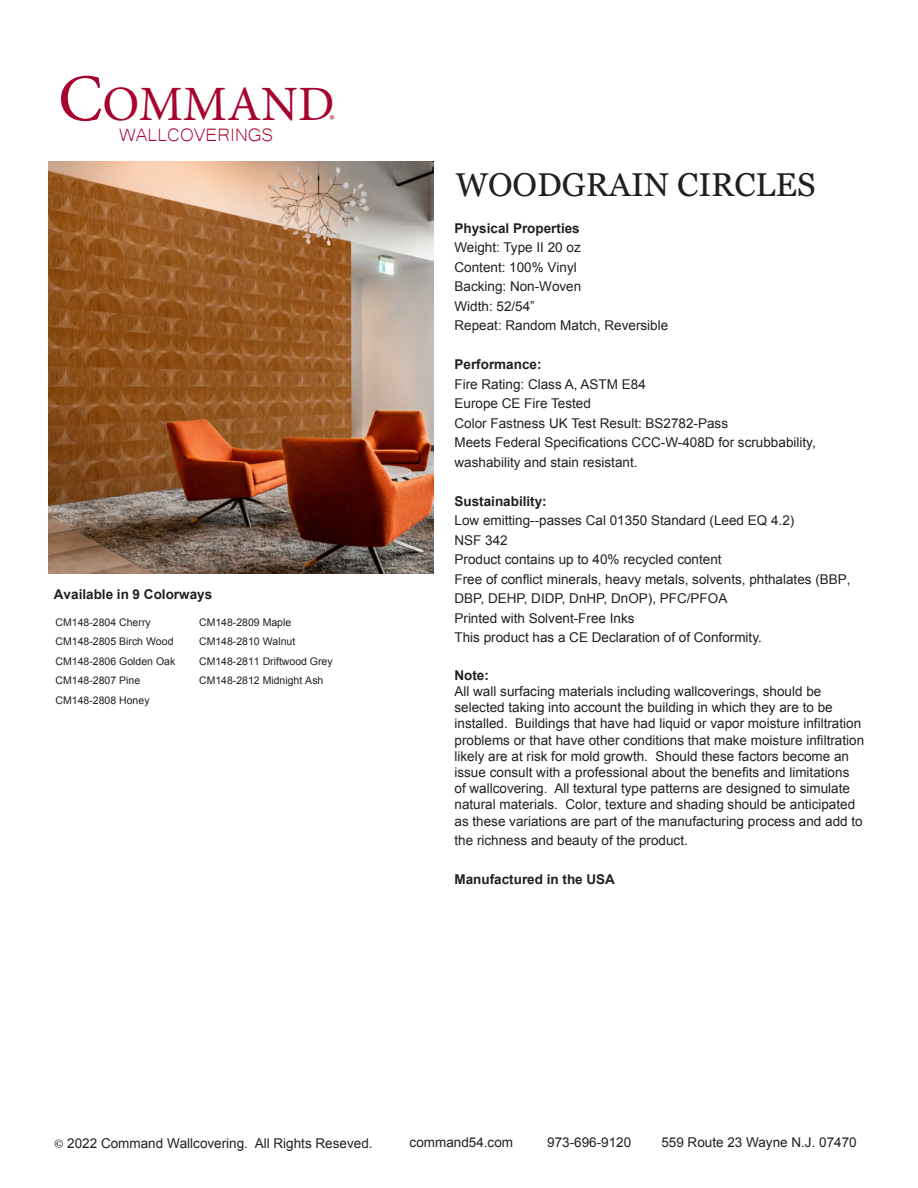
<style>
.page{position:relative;width:918px;height:1188px;background:#fff}
.page>*{position:absolute;margin:0;border:0;box-sizing:border-box;transform-origin:0 0}
.t1{font:49.35px "Minion Pro";color:#a7032f}
.t2{font:33px "Georgia";color:#231f20}
.t3{font:23.25px "Microsoft Yi Baiti";color:#a7032f}
.t4{font:16.5px "Minion Pro";color:#a7032f}
.t5{font:13.5px/19.5px "Arial";color:#231f20}
.t6{font:700 13.5px "Arial";color:#231f20}
.t7{font:10.5px/19.5px "Arial";color:#231f20}
.s1{font-size:66.75px}
.s2{font-weight:700}
.s3{font-family:"Minion Pro"}
</style>
<div class="page">
<img style="left:48px;top:161px;width:386px;height:413px">
<p class="t1" style="left:58px;top:71px;width:278px"><span class="s1">C</span>OMMAND</p>
<p class="t3" style="left:119px;top:122px;width:156px">WALLCOVERINGS</p>
<p class="t4" style="left:329px;top:110px;width:7px">®</p>
<p class="t6" style="left:54px;top:585px;width:160px">Available in 9 Colorways</p>
<p class="t7" style="left:56px;top:613px;width:121px">CM148-2804 Cherry<br>CM148-2805 Birch Wood<br>CM148-2806 Golden Oak<br>CM148-2807 Pine<br>CM148-2808 Honey</p>
<p class="t7" style="left:199px;top:612px;width:135px">CM148-2809 Maple<br>CM148-2810 Walnut<br>CM148-2811 Driftwood Grey<br>CM148-2812 Midnight Ash</p>
<p class="t2" style="left:456px;top:161px;width:361px">WOODGRAIN CIRCLES</p>
<p class="t5" style="left:454px;top:219px;width:215px"><span class="s2">Physical Properties<br></span>Weight: Type II 20 oz<br>Content: 100% Vinyl<br>Backing: Non-Woven<br>Width: 52/54”<br>Repeat: Random Match, Reversible</p>
<p class="t5" style="left:454px;top:355px;width:363px"><span class="s2">Performance:<br></span>Fire Rating: Class A, ASTM E84<br>Europe CE Fire Tested<br>Color Fastness UK Test Result: BS2782-Pass<br>Meets Federal Specifications CCC-W-408D for scrubbability, washability and stain resistant.</p>
<p class="t5" style="left:454px;top:492px;width:398px"><span class="s2">Sustainability:<br></span>Low emitting--passes Cal 01350 Standard (Leed EQ 4.2)<br>NSF 342<br>Product contains up to 40% recycled content<br>Free of conflict minerals, heavy metals, solvents, phthalates (BBP, DBP, DEHP, DIDP, DnHP, DnOP), PFC/PFOA<br>Printed with Solvent-Free Inks<br>This product has a CE Declaration of of Conformity.</p>
<p class="t5" style="left:454px;top:667px;width:411px;line-height:16.2px"><span class="s2">Note:<br></span>All wall surfacing materials including wallcoverings, should be selected taking into account the building in which they are to be installed. Buildings that have had liquid or vapor moisture infiltration problems or that have other conditions that make moisture infiltration likely are at risk for mold growth. Should these factors become an issue consult with a professional about the benefits and limitations<br>of wallcovering. All textural type patterns are designed to simulate natural materials. Color, texture and shading should be anticipated as these variations are part of the manufacturing process and add to</p>
<p class="t5" style="left:454px;top:831px;width:235px">the richness and beauty of the product.</p>
<p class="t6" style="left:454px;top:870px;width:162px">Manufactured in the USA</p>
<p class="t5" style="left:54px;top:1134px;width:320px"><span class="s3">©</span> 2022 Command Wallcovering. All Rights Reseved.</p>
<p class="t5" style="left:410px;top:1133px;width:105px">command54.com</p>
<p class="t5" style="left:547px;top:1133px;width:86px">973-696-9120</p>
<p class="t5" style="left:661px;top:1133px;width:197px">559 Route 23 Wayne N.J. 07470</p>
</div>
